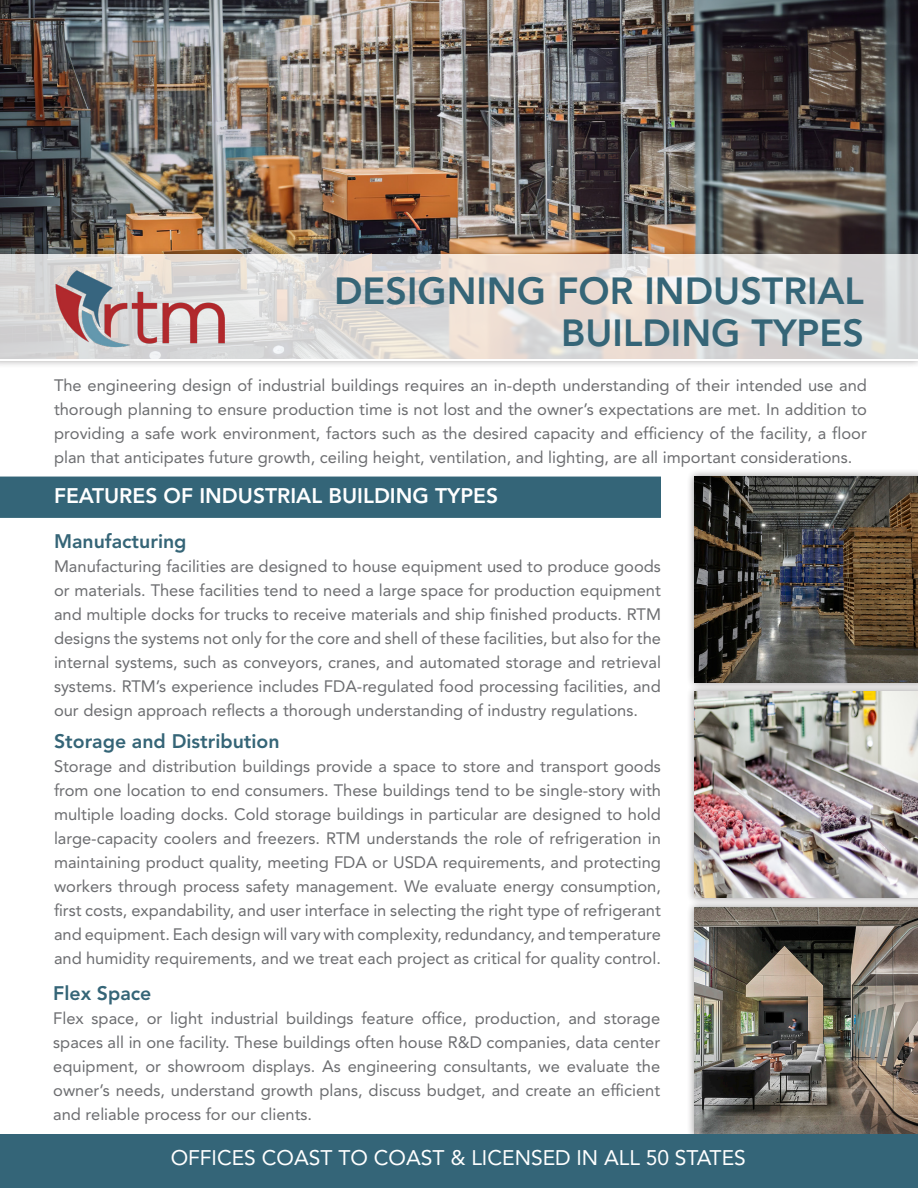
<style>
.page{position:relative;width:918px;height:1188px;background:#fff}
.page>*{position:absolute;margin:0;border:0;box-sizing:border-box;transform-origin:0 0}
.t1{font:800 37.5px "Avenir LT Std";color:#356577}
.t2{font:21px "Avenir LT Std";color:#fff}
.t3{font:800 21px "Avenir LT Std";color:#fff}
.t4{font:800 19.5px "Avenir LT Std";color:#356577}
.t5{font:16.5px/24px "Avenir LT Std";color:#6c6d70;text-align:justify}
</style>
<div class="page">
<div style="left:0;top:477px;width:661px;height:41px;background:#346578"></div>
<img style="left:0;top:0;width:918px;height:247px">
<div style="left:0;top:247px;width:918px;height:122px;background:#231f20;opacity:.5"></div>
<svg style="left:0;top:255px;width:918px;height:106px;background:#e1ddd9"></svg>
<div style="left:686px;top:683px;width:232px;height:222px;background:#231f20;opacity:.5"></div>
<img style="left:694px;top:691px;width:224px;height:206px">
<div style="left:686px;top:899px;width:232px;height:244px;background:#231f20;opacity:.5"></div>
<img style="left:694px;top:908px;width:224px;height:227px">
<div style="left:0;top:1135px;width:918px;height:53px;background:#346578"></div>
<img style="left:38px;top:269px;width:207px;height:94px">
<div style="left:686px;top:468px;width:232px;height:223px;background:#231f20;opacity:.5"></div>
<img style="left:694px;top:477px;width:224px;height:206px">
<p class="t1" style="left:334px;top:269px;width:531px">DESIGNING FOR INDUSTRIAL</p>
<p class="t1" style="left:561px;top:311px;width:304px">BUILDING TYPES</p>
<p class="t5" style="left:54px;top:373px;width:814px">The engineering design of industrial buildings requires an in-depth understanding of their intended use and thorough planning to ensure production time is not lost and the owner’s expectations are met. In addition to providing a safe work environment, factors such as the desired capacity and efficiency of the facility, a floor plan that anticipates future growth, ceiling height, ventilation, and lighting, are all important considerations.</p>
<p class="t3" style="left:54px;top:483px;width:446px">FEATURES OF INDUSTRIAL BUILDING TYPES</p>
<p class="t4" style="left:54px;top:529px;width:134px">Manufacturing</p>
<p class="t5" style="left:54px;top:554px;width:609px">Manufacturing facilities are designed to house equipment used to produce goods or materials. These facilities tend to need a large space for production equipment and multiple docks for trucks to receive materials and ship finished products. RTM designs the systems not only for the core and shell of these facilities, but also for the internal systems, such as conveyors, cranes, and automated storage and retrieval systems. RTM’s experience includes FDA-regulated food processing facilities, and our design approach reflects a thorough understanding of industry regulations.</p>
<p class="t4" style="left:54px;top:730px;width:227px">Storage and Distribution</p>
<p class="t5" style="left:54px;top:754px;width:609px">Storage and distribution buildings provide a space to store and transport goods from one location to end consumers. These buildings tend to be single-story with multiple loading docks. Cold storage buildings in particular are designed to hold large-capacity coolers and freezers. RTM understands the role of refrigeration in maintaining product quality, meeting FDA or USDA requirements, and protecting workers through process safety management. We evaluate energy consumption, first costs, expandability, and user interface in selecting the right type of refrigerant and equipment. Each design will vary with complexity, redundancy, and temperature and humidity requirements, and we treat each project as critical for quality control.</p>
<p class="t4" style="left:53px;top:981px;width:100px">Flex Space</p>
<p class="t5" style="left:53px;top:1006px;width:609px">Flex space, or light industrial buildings feature office, production, and storage spaces all in one facility. These buildings often house R&amp;D companies, data center equipment, or showroom displays. As engineering consultants, we evaluate the owner’s needs, understand growth plans, discuss budget, and create an efficient and reliable process for our clients.</p>
<p class="t2" style="left:171px;top:1145px;width:577px">OFFICES COAST TO COAST &amp; LICENSED IN ALL 50 STATES</p>
</div>
